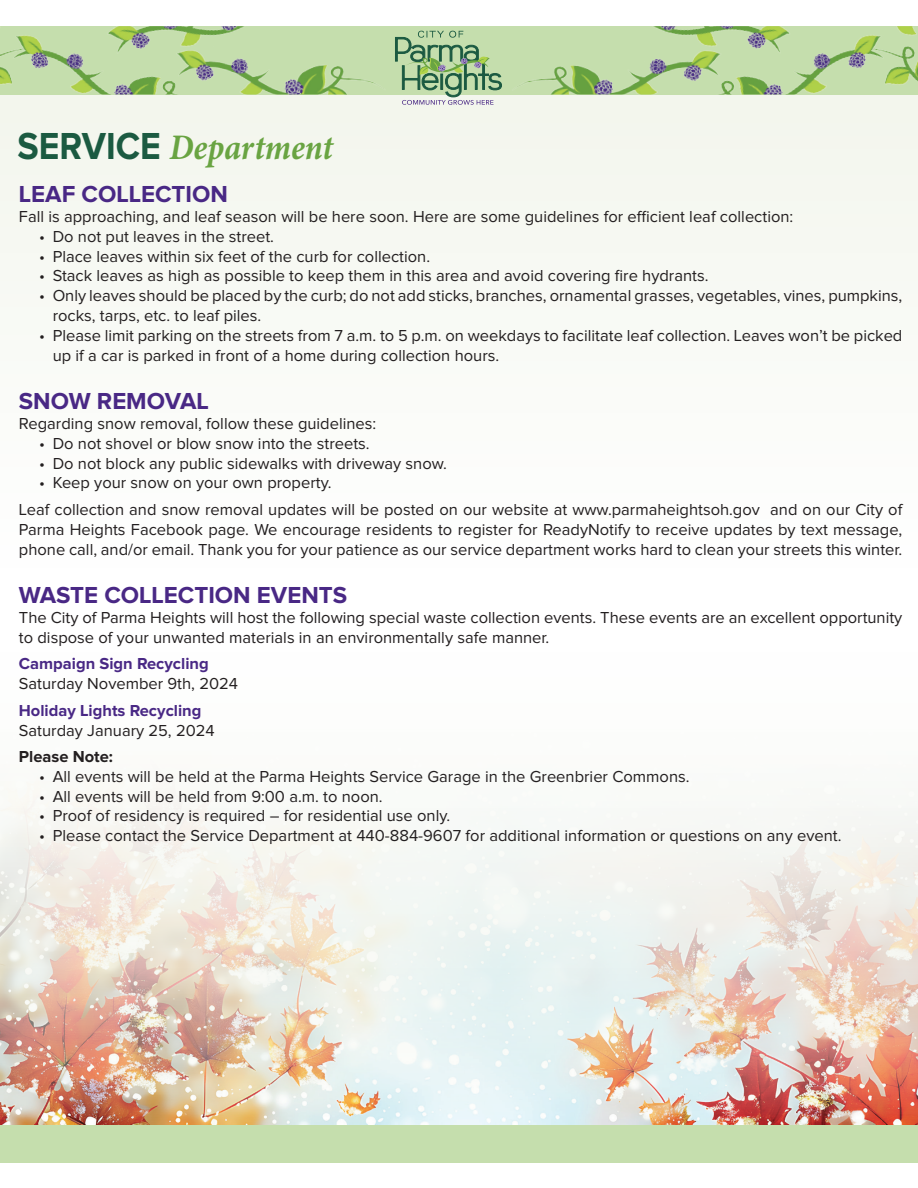
<style>
.page{position:relative;width:918px;height:1188px;background:#fff}
.page>*{position:absolute;margin:0;border:0;box-sizing:border-box;transform-origin:0 0}
.t1{font:italic 700 36px "Minion Pro";color:#69a442;scale:.91 1}
.t2{font:700 24px "Proxima Nova";color:#492885}
.t3{font:16.5px/19.8px "Proxima Nova";color:#231f20}
.t4{font:700 16.5px "Proxima Nova";color:#492885}
.t5{font:700 16.5px "Proxima Nova";color:#231f20}
.s1{font-family:"Proxima Nova";font-style:normal;font-size:39px;color:#1b5a41}
</style>
<div class="page">
<div style="left:0;top:94px;width:918px;height:474px;background:#f8faf5"></div>
<div style="left:0;top:1126px;width:918px;height:37px;background:#c5dead"></div>
<div style="left:366px;top:26px;width:48px;height:68px;background:#c5dead"></div>
<img style="left:0;top:26px;width:73px;height:68px">
<img style="left:73px;top:26px;width:293px;height:68px">
<div style="left:482px;top:26px;width:48px;height:68px;background:#c5dead"></div>
<img style="left:823px;top:26px;width:95px;height:68px">
<img style="left:530px;top:26px;width:293px;height:68px">
<svg style="left:395px;top:31px;width:107px;height:74px;background:#a1bf98"></svg>
<img style="left:0;top:781px;width:918px;height:344px">
<h1 class="t1" style="left:17px;top:122px;width:348px"><span class="s1">SERVICE</span> Department</h1>
<h2 class="t2" style="left:19px;top:181px;width:211px">LEAF COLLECTION</h2>
<p class="t3" style="left:19px;top:207px;width:776px">Fall is approaching, and leaf season will be here soon. Here are some guidelines for efficient leaf collection:</p>
<p class="t3" style="left:39px;top:227px;width:236px">• Do not put leaves in the street.</p>
<p class="t3" style="left:39px;top:247px;width:393px">• Place leaves within six feet of the curb for collection.</p>
<p class="t3" style="left:39px;top:266px;width:671px">• Stack leaves as high as possible to keep them in this area and avoid covering fire hydrants.</p>
<p class="t3" style="left:53px;top:286px;width:851px;text-indent:-13px">• Only leaves should be placed by the curb; do not add sticks, branches, ornamental grasses, vegetables, vines, pumpkins, rocks, tarps, etc. to leaf piles.</p>
<p class="t3" style="left:53px;top:326px;width:851px;text-indent:-13px">• Please limit parking on the streets from 7 a.m. to 5 p.m. on weekdays to facilitate leaf collection. Leaves won’t be picked up if a car is parked in front of a home during collection hours.</p>
<h2 class="t2" style="left:19px;top:388px;width:191px">SNOW REMOVAL</h2>
<p class="t3" style="left:19px;top:414px;width:359px">Regarding snow removal, follow these guidelines:</p>
<p class="t3" style="left:39px;top:434px;width:332px">• Do not shovel or blow snow into the streets.</p>
<p class="t3" style="left:39px;top:454px;width:409px">• Do not block any public sidewalks with driveway snow.</p>
<p class="t3" style="left:19px;top:470px;width:885px;line-height:26.5px;text-indent:20px">• Keep your snow on your own property.<br>Leaf collection and snow removal updates will be posted on our website at www.parmaheightsoh.gov and on our City of</p>
<p class="t3" style="left:19px;top:520px;width:885px">Parma Heights Facebook page. We encourage residents to register for ReadyNotify to receive updates by text message, phone call, and/or email. Thank you for your patience as our service department works hard to clean your streets this winter.</p>
<h2 class="t2" style="left:19px;top:582px;width:330px">WASTE COLLECTION EVENTS</h2>
<p class="t3" style="left:19px;top:608px;width:885px">The City of Parma Heights will host the following special waste collection events. These events are an excellent opportunity to dispose of your unwanted materials in an environmentally safe manner.</p>
<p class="t4" style="left:19px;top:654px;width:191px">Campaign Sign Recycling</p>
<p class="t3" style="left:19px;top:674px;width:221px">Saturday November 9th, 2024</p>
<p class="t4" style="left:19px;top:701px;width:184px">Holiday Lights Recycling</p>
<p class="t3" style="left:19px;top:721px;width:197px">Saturday January 25, 2024</p>
<p class="t5" style="left:19px;top:747px;width:96px">Please Note:</p>
<p class="t3" style="left:39px;top:767px;width:652px">• All events will be held at the Parma Heights Service Garage in the Greenbrier Commons.</p>
<p class="t3" style="left:39px;top:787px;width:345px">• All events will be held from 9:00 a.m. to noon.</p>
<p class="t3" style="left:39px;top:806px;width:413px">• Proof of residency is required – for residential use only.</p>
<p class="t3" style="left:39px;top:826px;width:804px">• Please contact the Service Department at 440-884-9607 for additional information or questions on any event.</p>
</div>
